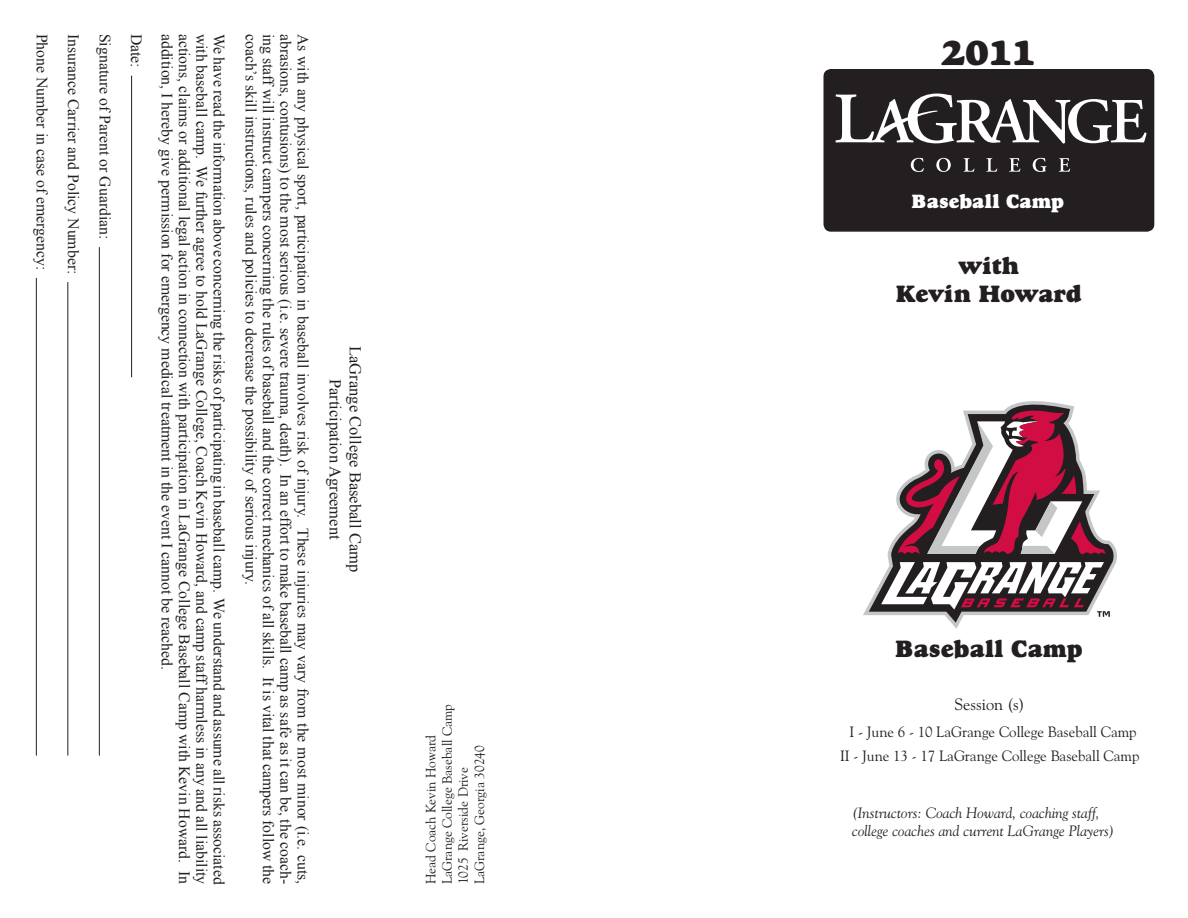
<style>
.page{position:relative;width:1188px;height:918px;background:#fff}
.page>*{position:absolute;margin:0;border:0;box-sizing:border-box;transform-origin:0 0}
.t1{font:36px "Goudy Heavyface";color:#231f20}
.t2{font:24px "Goudy Heavyface";color:#231f20}
.t3{font:19.5px "Goudy Heavyface";color:#fff}
.t4{font:16.5px "Times New Roman";color:#231f20}
.t5{font:16.5px "Goudy Old Style BT";color:#231f20}
.t6{font:15.75px "Times New Roman";color:#231f20}
.t7{font:italic 15px "Goudy Old Style BT";color:#231f20}
.t8{font:15px "Goudy Old Style BT";color:#231f20}
.t9{font:13.5px "Goudy Old Style BT";color:#231f20}
</style>
<div class="page">
<div style="left:824px;top:70px;width:330px;height:161px;background:#231f20;border-radius:7px"></div>
<div style="left:824px;top:69px;width:330px;height:163px;border:2px solid #231f20;border-radius:7px"></div>
<svg style="left:911px;top:158px;width:13px;height:14px"></svg>
<svg style="left:936px;top:158px;width:15px;height:14px"></svg>
<svg style="left:964px;top:158px;width:11px;height:14px"></svg>
<svg style="left:986px;top:158px;width:11px;height:14px"></svg>
<svg style="left:1009px;top:158px;width:11px;height:14px"></svg>
<svg style="left:1033px;top:158px;width:14px;height:14px"></svg>
<svg style="left:1059px;top:158px;width:11px;height:14px"></svg>
<svg style="left:836px;top:94px;width:311px;height:50px"></svg>
<hr style="left:131px;top:76px;width:1px;height:301px;background:#231f20">
<hr style="left:99px;top:247px;width:1px;height:509px;background:#231f20">
<hr style="left:67px;top:282px;width:1px;height:474px;background:#231f20">
<hr style="left:36px;top:278px;width:1px;height:478px;background:#231f20">
<svg style="left:869px;top:401px;width:247px;height:222px"></svg>
<svg style="left:898px;top:410px;width:208px;height:145px"></svg>
<svg style="left:881px;top:562px;width:229px;height:55px"></svg>
<p class="t6" style="left:51px;top:34px;width:238px;rotate:90deg">Phone Number in case of emergency:</p>
<p class="t6" style="left:83px;top:34px;width:242px;rotate:90deg">Insurance Carrier and Policy Number:</p>
<p class="t6" style="left:114px;top:34px;width:207px;rotate:90deg">Signature of Parent or Guardian:</p>
<p class="t6" style="left:146px;top:34px;width:36px;rotate:90deg">Date:</p>
<p class="t6" style="left:176px;top:34px;width:638px;rotate:90deg">addition, I hereby give permission for emergency medical treatment in the event I cannot be reached.</p>
<p class="t6" style="left:194px;top:34px;width:852px;rotate:90deg">actions, claims or additional legal action in connection with participation in LaGrange College Baseball Camp with Kevin Howard. In</p>
<p class="t6" style="left:211px;top:34px;width:852px;rotate:90deg">with baseball camp. We further agree to hold LaGrange College, Coach Kevin Howard, and camp staff harmless in any and all liability</p>
<p class="t6" style="left:228px;top:34px;width:852px;rotate:90deg">We have read the information above concerning the risks of participating in baseball camp. We understand and assume all risks associated</p>
<p class="t6" style="left:260px;top:34px;width:552px;rotate:90deg">coach’s skill instructions, rules and policies to decrease the possibility of serious injury.</p>
<p class="t6" style="left:278px;top:34px;width:852px;rotate:90deg">ing staff will instruct campers concerning the rules of baseball and the correct mechanics of all skills. It is vital that campers follow the</p>
<p class="t1" style="left:942px;top:30px;width:95px">2011</p>
<p class="t6" style="left:295px;top:34px;width:852px;rotate:90deg">abrasions, contusions) to the most serious (i.e. severe trauma, death). In an effort to make baseball camp as safe as it can be, the coach-</p>
<p class="t6" style="left:312px;top:34px;width:852px;rotate:90deg">As with any physical sport, participation in baseball involves risk of injury. These injuries may vary from the most minor (i.e. cuts,</p>
<p class="t3" style="left:912px;top:189px;width:154px">Baseball Camp</p>
<p class="t2" style="left:959px;top:251px;width:61px">with</p>
<p class="t2" style="left:896px;top:280px;width:188px">Kevin Howard</p>
<p class="t4" style="left:365px;top:346px;width:227px;rotate:90deg">LaGrange College Baseball Camp</p>
<p class="t4" style="left:345px;top:379px;width:162px;rotate:90deg">Participation Agreement</p>
<p class="t2" style="left:895px;top:634px;width:189px">Baseball Camp</p>
<p class="t5" style="left:954px;top:694px;width:72px">Session (s)</p>
<p class="t8" style="left:850px;top:722px;width:289px">I - June 6 - 10 LaGrange College Baseball Camp</p>
<p class="t8" style="left:840px;top:746px;width:301px">II - June 13 - 17 LaGrange College Baseball Camp</p>
<p class="t9" style="left:439px;top:884px;width:182px;rotate:-90deg">LaGrange College Baseball Camp</p>
<p class="t9" style="left:423px;top:884px;width:151px;rotate:-90deg">Head Coach Kevin Howard</p>
<p class="t9" style="left:471px;top:884px;width:140px;rotate:-90deg">LaGrange, Georgia 30240</p>
<p class="t9" style="left:455px;top:884px;width:119px;rotate:-90deg">1025 Riverside Drive</p>
<p class="t7" style="left:852px;top:804px;width:249px">(Instructors: Coach Howard, coaching staff,</p>
<p class="t7" style="left:852px;top:822px;width:264px">college coaches and current LaGrange Players)</p>
</div>
